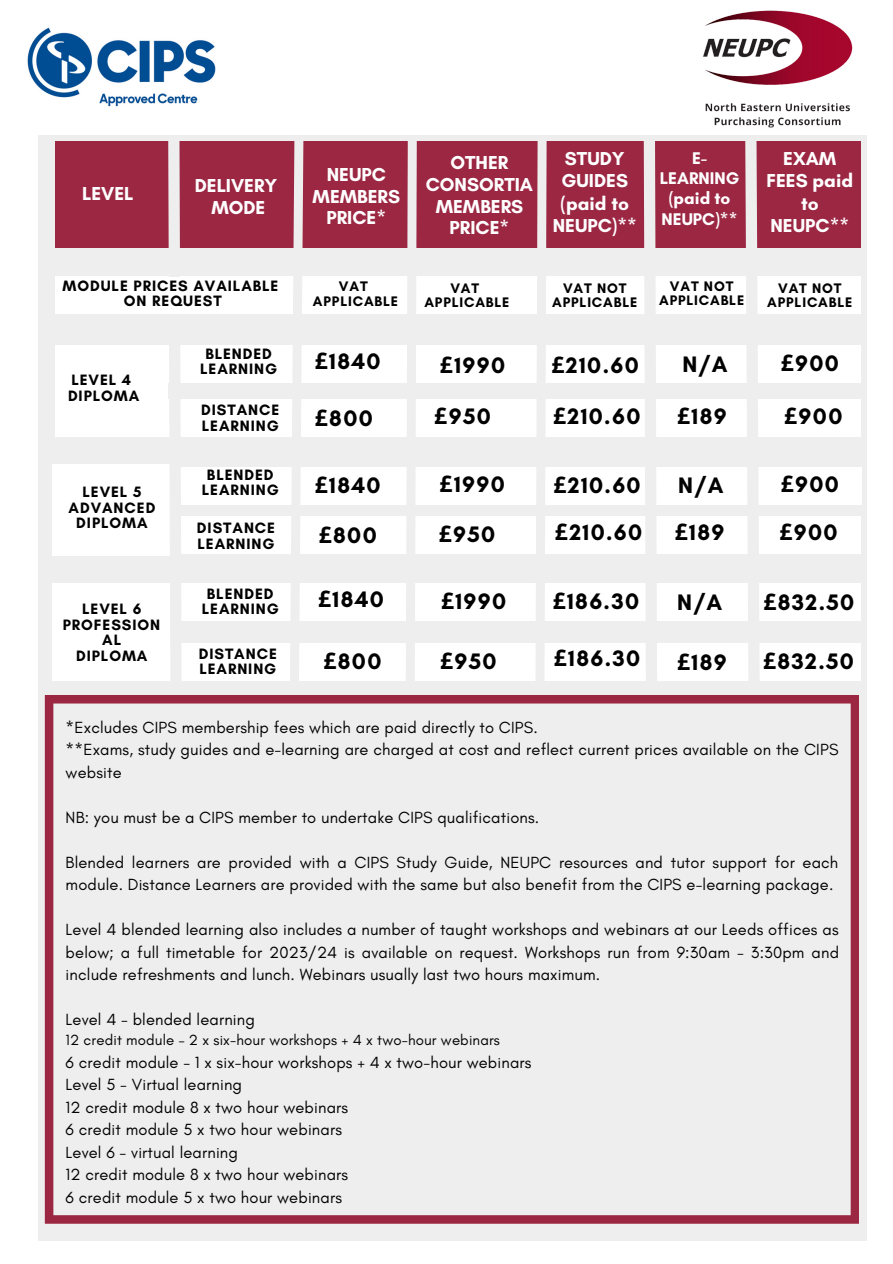
<style>
.page{position:relative;width:893px;height:1264px;background:#fff}
.page>*{position:absolute;margin:0;border:0;box-sizing:border-box;transform-origin:0 0}
.t1{font:700 22.8px "Glacial Indifference";letter-spacing:.06em;color:#010101}
.t2{font:700 19.05px/22.5px "Glacial Indifference";color:#fff;text-align:center}
.t3{font:700 17.25px/20.2px "Glacial Indifference";color:#fff;text-align:center}
.t4{font:16.5px/22.5px "Glacial Indifference";letter-spacing:.01em;color:#010101}
.t5{font:700 15.3px/15.8px "Glacial Indifference";letter-spacing:.06em;color:#010101;text-align:center}
.t6{font:15px "Glacial Indifference";letter-spacing:.01em;color:#010101}
.t7{font:700 14.1px "Glacial Indifference";letter-spacing:.06em;color:#010101}
.s1{font-family:"Noto Sans"}
</style>
<div class="page">
<div style="left:38px;top:135px;width:828px;height:1105px;background:#eee"></div>
<div style="left:56px;top:277px;width:804px;height:37px;background:#fff"></div>
<div style="left:56px;top:345px;width:804px;height:37px;background:#fff"></div>
<div style="left:56px;top:400px;width:804px;height:37px;background:#fff"></div>
<div style="left:56px;top:141px;width:804px;height:107px;background:#9b2743"></div>
<div style="left:56px;top:357px;width:112px;height:69px;background:#fff"></div>
<img style="left:703px;top:10px;width:150px;height:118px">
<img style="left:27px;top:27px;width:189px;height:80px">
<div style="left:52px;top:464px;width:121px;height:91px;background:#fff"></div>
<div style="left:52px;top:605px;width:120px;height:75px;background:#fff"></div>
<div style="left:57px;top:467px;width:804px;height:37px;background:#fff"></div>
<div style="left:56px;top:516px;width:804px;height:37px;background:#fff"></div>
<div style="left:52px;top:583px;width:809px;height:37px;background:#fff"></div>
<div style="left:52px;top:644px;width:809px;height:37px;background:#fff"></div>
<svg style="left:162px;top:141px;width:25px;height:540px"></svg>
<div style="left:108px;top:277px;width:301px;height:37px;background:#fff"></div>
<svg style="left:401px;top:141px;width:20px;height:540px"></svg>
<svg style="left:531px;top:141px;width:20px;height:540px"></svg>
<svg style="left:285px;top:141px;width:23px;height:540px"></svg>
<svg style="left:638px;top:141px;width:24px;height:540px"></svg>
<svg style="left:739px;top:127px;width:26px;height:554px"></svg>
<svg style="left:45px;top:695px;width:813px;height:528px"></svg>
<p class="t2" style="left:82px;top:182px;width:53px">LEVEL</p>
<p class="t2" style="left:195px;top:174px;width:84px">DELIVERY</p>
<p class="t2" style="left:211px;top:196px;width:56px">MODE</p>
<p class="t5" style="left:62px;top:277px;width:217px">MODULE PRICES AVAILABLE</p>
<p class="t5" style="left:124px;top:293px;width:99px">ON REQUEST</p>
<p class="t5" style="left:71px;top:372px;width:61px">LEVEL 4</p>
<p class="t5" style="left:68px;top:387px;width:73px">DIPLOMA</p>
<p class="t5" style="left:69px;top:483px;width:88px">LEVEL 5<br>ADVANCED</p>
<p class="t5" style="left:76px;top:515px;width:73px">DIPLOMA</p>
<p class="t5" style="left:63px;top:600px;width:99px">LEVEL 6<br>PROFESSION<br>AL</p>
<p class="t5" style="left:76px;top:648px;width:73px">DIPLOMA</p>
<p class="t5" style="left:205px;top:345px;width:68px">BLENDED</p>
<p class="t5" style="left:200px;top:360px;width:78px">LEARNING</p>
<p class="t5" style="left:201px;top:402px;width:80px">DISTANCE</p>
<p class="t5" style="left:202px;top:417px;width:78px">LEARNING</p>
<p class="t5" style="left:207px;top:466px;width:68px">BLENDED</p>
<p class="t5" style="left:202px;top:481px;width:78px">LEARNING</p>
<p class="t5" style="left:197px;top:520px;width:80px">DISTANCE</p>
<p class="t5" style="left:197px;top:535px;width:78px">LEARNING</p>
<p class="t5" style="left:207px;top:585px;width:68px">BLENDED</p>
<p class="t5" style="left:202px;top:600px;width:78px">LEARNING</p>
<p class="t5" style="left:199px;top:646px;width:80px">DISTANCE</p>
<p class="t5" style="left:199px;top:661px;width:78px">LEARNING</p>
<p class="t2" style="left:312px;top:163px;width:89px;line-height:21.9px">NEUPC<br>MEMBERS<br>PRICE*</p>
<p class="t7" style="left:339px;top:278px;width:30px">VAT</p>
<p class="t7" style="left:313px;top:292px;width:87px">APPLICABLE</p>
<p class="t2" style="left:426px;top:151px;width:109px;line-height:21.9px">OTHER<br>CONSORTIA<br>MEMBERS<br>PRICE*</p>
<p class="t7" style="left:450px;top:279px;width:30px">VAT</p>
<p class="t7" style="left:424px;top:293px;width:87px">APPLICABLE</p>
<p class="t2" style="left:552px;top:147px;width:86px">STUDY<br>GUIDES (paid to<br>NEUPC)**</p>
<p class="t3" style="left:659px;top:148px;width:81px">E-<br>LEARNING (paid to<br>NEUPC)**</p>
<p class="t7" style="left:563px;top:280px;width:65px">VAT NOT</p>
<p class="t7" style="left:552px;top:294px;width:87px">APPLICABLE</p>
<p class="t7" style="left:670px;top:277px;width:65px">VAT NOT</p>
<p class="t7" style="left:659px;top:291px;width:87px">APPLICABLE</p>
<p class="t2" style="left:766px;top:147px;width:88px">EXAM<br>FEES paid to<br>NEUPC**</p>
<p class="t7" style="left:778px;top:279px;width:65px">VAT NOT</p>
<p class="t7" style="left:767px;top:293px;width:87px">APPLICABLE</p>
<p class="t1" style="left:315px;top:347px;width:67px"><span class="s1">£</span>1840</p>
<p class="t1" style="left:315px;top:404px;width:59px"><span class="s1">£</span>800</p>
<p class="t1" style="left:434px;top:402px;width:58px"><span class="s1">£</span>950</p>
<p class="t1" style="left:784px;top:402px;width:60px"><span class="s1">£</span>900</p>
<p class="t1" style="left:682px;top:350px;width:47px">N/A</p>
<p class="t1" style="left:677px;top:402px;width:51px"><span class="s1">£</span>189</p>
<p class="t1" style="left:440px;top:352px;width:67px"><span class="s1">£</span>1990</p>
<p class="t1" style="left:780px;top:349px;width:60px"><span class="s1">£</span>900</p>
<p class="t1" style="left:551px;top:352px;width:89px"><span class="s1">£</span>210.60</p>
<p class="t1" style="left:553px;top:402px;width:89px"><span class="s1">£</span>210.60</p>
<p class="t1" style="left:315px;top:471px;width:67px"><span class="s1">£</span>1840</p>
<p class="t1" style="left:319px;top:521px;width:59px"><span class="s1">£</span>800</p>
<p class="t1" style="left:439px;top:470px;width:67px"><span class="s1">£</span>1990</p>
<p class="t1" style="left:438px;top:520px;width:58px"><span class="s1">£</span>950</p>
<p class="t1" style="left:553px;top:471px;width:89px"><span class="s1">£</span>210.60</p>
<p class="t1" style="left:555px;top:519px;width:89px"><span class="s1">£</span>210.60</p>
<p class="t1" style="left:678px;top:471px;width:47px">N/A</p>
<p class="t1" style="left:674px;top:519px;width:51px"><span class="s1">£</span>189</p>
<p class="t1" style="left:780px;top:470px;width:60px"><span class="s1">£</span>900</p>
<p class="t1" style="left:779px;top:518px;width:60px"><span class="s1">£</span>900</p>
<p class="t1" style="left:318px;top:585px;width:67px"><span class="s1">£</span>1840</p>
<p class="t1" style="left:323px;top:647px;width:59px"><span class="s1">£</span>800</p>
<p class="t1" style="left:441px;top:587px;width:67px"><span class="s1">£</span>1990</p>
<p class="t1" style="left:440px;top:647px;width:58px"><span class="s1">£</span>950</p>
<p class="t1" style="left:552px;top:587px;width:88px"><span class="s1">£</span>186.30</p>
<p class="t1" style="left:554px;top:644px;width:88px"><span class="s1">£</span>186.30</p>
<p class="t1" style="left:677px;top:588px;width:47px">N/A</p>
<p class="t1" style="left:677px;top:648px;width:51px"><span class="s1">£</span>189</p>
<p class="t1" style="left:763px;top:588px;width:92px"><span class="s1">£</span>832.50</p>
<p class="t1" style="left:763px;top:647px;width:92px"><span class="s1">£</span>832.50</p>
<p class="t4" style="left:66px;top:715px;width:473px">*Excludes CIPS membership fees which are paid directly to CIPS.</p>
<p class="t4" style="left:66px;top:738px;width:774px">**Exams, study guides and e-learning are charged at cost and reflect current prices available on the CIPS website</p>
<p class="t4" style="left:66px;top:805px;width:475px">NB: you must be a CIPS member to undertake CIPS qualifications.</p>
<p class="t4" style="left:66px;top:850px;width:774px">Blended learners are provided with a CIPS Study Guide, NEUPC resources and tutor support for each module. Distance Learners are provided with the same but also benefit from the CIPS e-learning package.</p>
<p class="t4" style="left:66px;top:918px;width:774px;text-align:justify">Level 4 blended learning also includes a number of taught workshops and webinars at our Leeds offices as below; a full timetable for 2023/24 is available on request. Workshops run from 9:30am - 3:30pm and include refreshments and lunch. Webinars usually last two hours maximum.</p>
<p class="t4" style="left:66px;top:1008px;width:191px">Level 4 - blended learning</p>
<p class="t6" style="left:66px;top:1031px;width:436px">12 credit module – 2 x six-hour workshops + 4 x two-hour webinars</p>
<p class="t4" style="left:66px;top:1050px;width:467px">6 credit module - 1 x six-hour workshops + 4 x two-hour webinars</p>
<p class="t4" style="left:66px;top:1073px;width:178px">Level 5 - Virtual learning</p>
<p class="t4" style="left:66px;top:1095px;width:284px">12 credit module 8 x two hour webinars</p>
<p class="t4" style="left:66px;top:1118px;width:278px">6 credit module 5 x two hour webinars</p>
<p class="t4" style="left:66px;top:1140px;width:174px">Level 6 - virtual learning</p>
<p class="t4" style="left:66px;top:1163px;width:284px">12 credit module 8 x two hour webinars</p>
<p class="t4" style="left:66px;top:1185px;width:278px">6 credit module 5 x two hour webinars</p>
</div>
